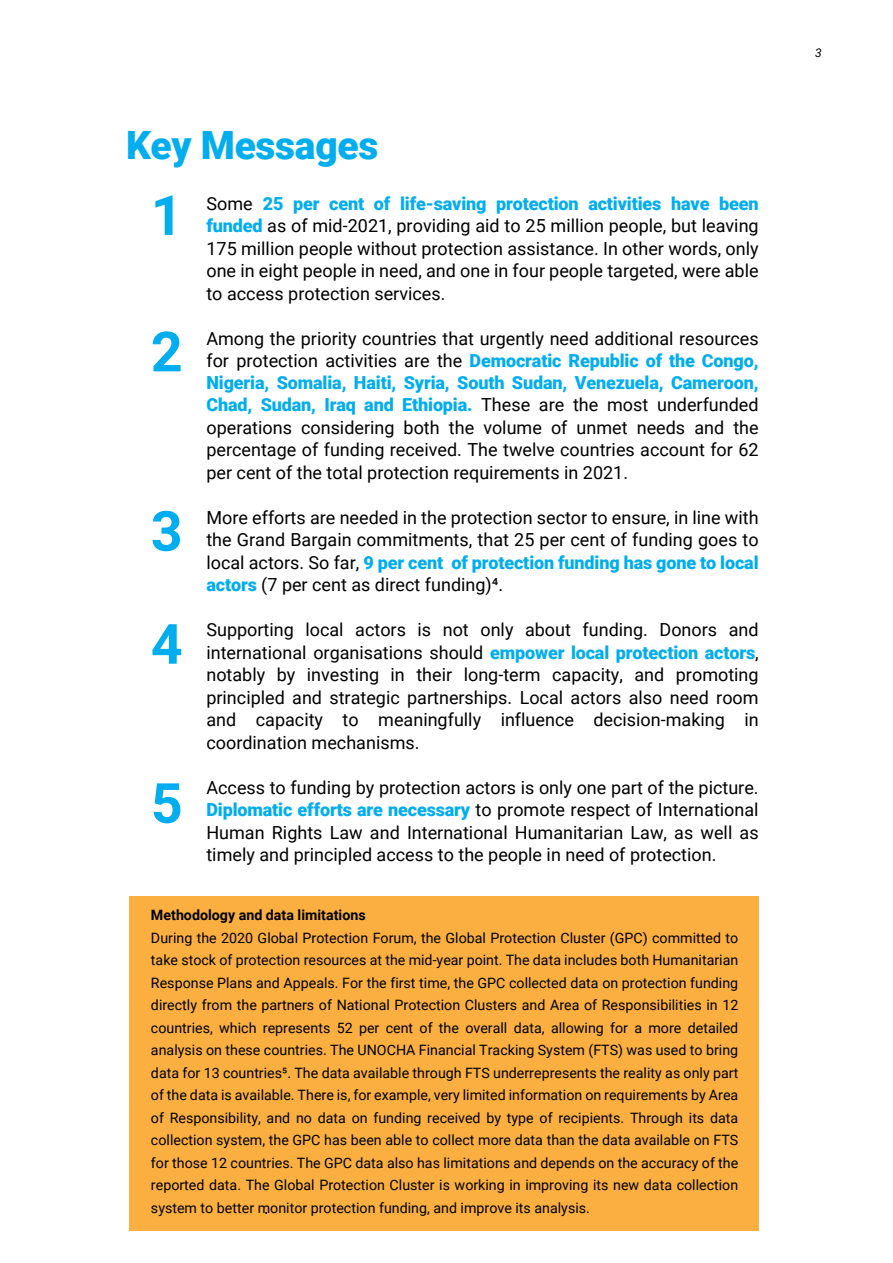
<style>
.page{position:relative;width:893px;height:1263px;background:#fff}
.page>*{position:absolute;margin:0;border:0;box-sizing:border-box;transform-origin:0 0}
.t1{font:700 55.5px/112.9px "Roboto";color:#00adee}
.t2{font:900 39px "Roboto";letter-spacing:-.01em;color:#00adee}
.t3{font:18px/22.5px "Roboto";color:#000;text-align:justify}
.t4{font:14.25px/22.5px "Roboto";color:#000;text-align:justify}
.t5{font:700 14.25px "Roboto";color:#000}
.t6{font:italic 12px "Roboto";color:#000}
.s1{font-weight:900;color:#00adee}
</style>
<div class="page">
<div style="left:130px;top:896px;width:629px;height:335px;background:#faaf40"></div>
<h2 class="t2" style="left:126px;top:117px;width:254px">Key Messages</h2>
<p class="t3" style="left:206px;top:191px;width:554px">Some <span class="s1">25 per cent of life-saving protection activities have been funded</span> as of mid-2021, providing aid to 25 million people, but leaving 175 million people without protection assistance. In other words, only one in eight people in need, and one in four people targeted, were able to access protection services.</p>
<p class="t3" style="left:206px;top:326px;width:554px">Among the priority countries that urgently need additional resources for protection activities are the <span class="s1">Democratic Republic of the Congo, Nigeria, Somalia, Haiti, Syria, South Sudan, Venezuela, Cameroon, Chad, Sudan, Iraq and Ethiopia.</span> These are the most underfunded operations considering both the volume of unmet needs and the percentage of funding received. The twelve countries account for 62 per cent of the total protection requirements in 2021.</p>
<p class="t3" style="left:206px;top:506px;width:554px">More efforts are needed in the protection sector to ensure, in line with the Grand Bargain commitments, that 25 per cent of funding goes to local actors. So far, <span class="s1">9 per cent of protection funding has gone to local actors</span> (7 per cent as direct funding)4.</p>
<p class="t3" style="left:206px;top:618px;width:554px">Supporting local actors is not only about funding. Donors and international organisations should <span class="s1">empower local protection actors</span>, notably by investing in their long-term capacity, and promoting principled and strategic partnerships. Local actors also need room and capacity to meaningfully influence decision-making in coordination mechanisms.</p>
<p class="t3" style="left:206px;top:776px;width:554px">Access to funding by protection actors is only one part of the picture.<br><span class="s1">Diplomatic efforts are necessary</span> to promote respect of International Human Rights Law and International Humanitarian Law, as well as timely and principled access to the people in need of protection.</p>
<h1 class="t1" style="left:151px;top:157px;width:33px">1</h1>
<h1 class="t1" style="left:151px;top:293px;width:33px">2</h1>
<h1 class="t1" style="left:151px;top:472px;width:33px">3<br>4</h1>
<h1 class="t1" style="left:151px;top:744px;width:33px">5</h1>
<p class="t5" style="left:151px;top:905px;width:216px">Methodology and data limitations</p>
<p class="t4" style="left:151px;top:926px;width:589px">During the 2020 Global Protection Forum, the Global Protection Cluster (GPC) committed to take stock of protection resources at the mid-year point. The data includes both Humanitarian Response Plans and Appeals. For the first time, the GPC collected data on protection funding directly from the partners of National Protection Clusters and Area of Responsibilities in 12 countries, which represents 52 per cent of the overall data, allowing for a more detailed analysis on these countries. The UNOCHA Financial Tracking System (FTS) was used to bring data for 13 countries5. The data available through FTS underrepresents the reality as only part of the data is available. There is, for example, very limited information on requirements by Area of Responsibility, and no data on funding received by type of recipients. Through its data collection system, the GPC has been able to collect more data than the data available on FTS for those 12 countries. The GPC data also has limitations and depends on the accuracy of the reported data. The Global Protection Cluster is working in improving its new data collection system to better monitor protection funding, and improve its analysis.</p>
<p class="t6" style="left:815px;top:45px;width:8px">3</p>
</div>
